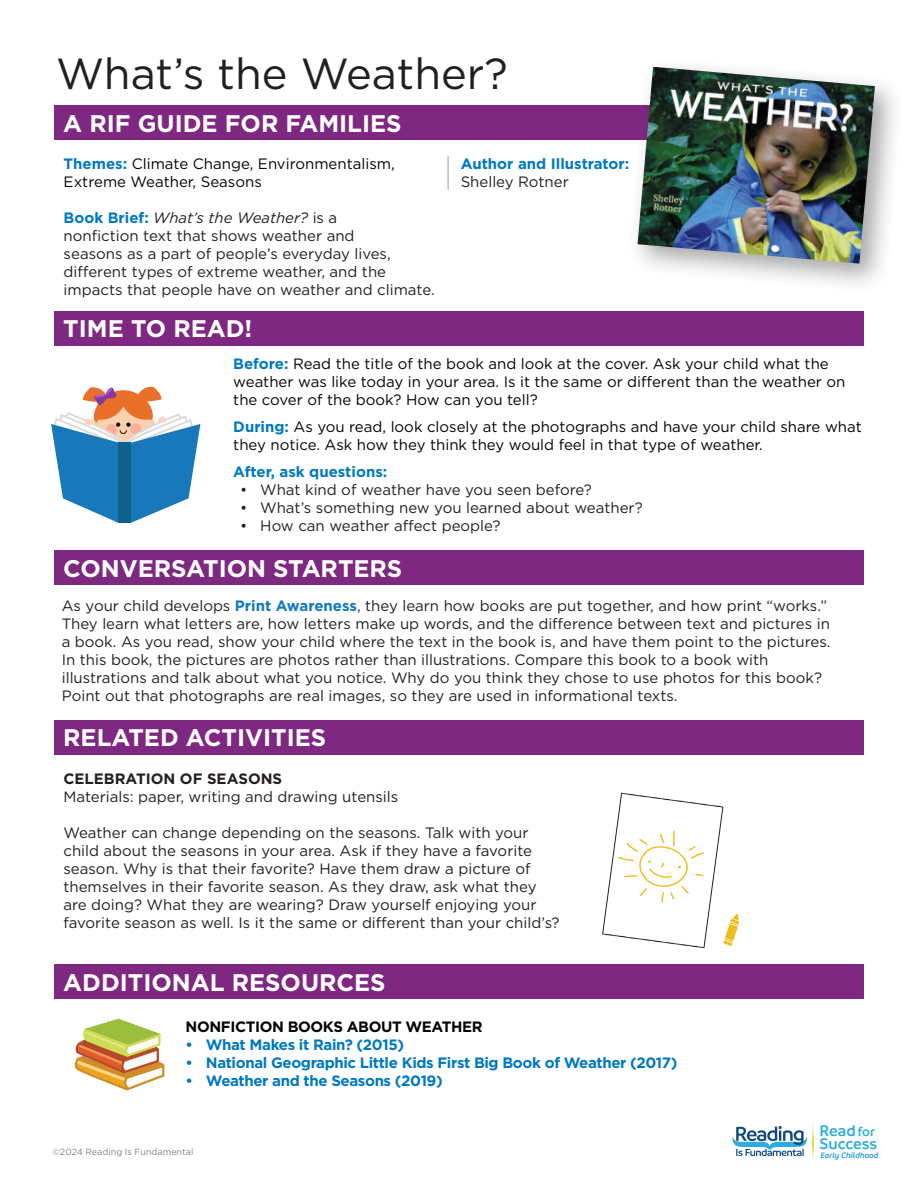
<style>
.page{position:relative;width:918px;height:1188px;background:#fff}
.page>*{position:absolute;margin:0;border:0;box-sizing:border-box;transform-origin:0 0}
.t1{font:43.5px "Gotham";color:#231f20}
.t2{font:700 24px "Gotham";color:#fff}
.t3{font:600 16.5px/12.8px "Branding";color:#30abdf}
.t4{font:15px/18px "Gotham";color:#231f20}
.t5{font:15px/18px "Gotham";color:#040503}
.t6{font:700 15px "Gotham";letter-spacing:-.025em;color:#0079c2}
.t7{font:700 15px "Gotham";color:#0079c2}
.t8{font:italic 15px "Gotham";color:#231f20}
.t9{font:700 15px "Gotham";letter-spacing:-.025em;color:#040503}
.t10{font:700 15px "Gotham";color:#231f20}
.t11{font:9px "Gotham";color:#808285}
.t12{font:italic 600 8.55px "Branding";color:#299bd3}
.s1{font-weight:700;color:#0079c2}
.s2{font-weight:700;font-style:normal;color:#0079c2}
.s3{font-style:normal}
.s4{font-weight:700;color:#1078bf}
.s5{font-size:13.8px}
</style>
<div class="page">
<svg style="left:813px;top:1124px;width:1px;height:35px"></svg>
<svg style="left:732px;top:1126px;width:75px;height:30px"></svg>
<div style="left:54px;top:105px;width:627px;height:35px;background:#7e2882"></div>
<div style="left:54px;top:311px;width:810px;height:34px;background:#7e2882"></div>
<div style="left:54px;top:720px;width:810px;height:35px;background:#7e2882"></div>
<div style="left:54px;top:550px;width:810px;height:35px;background:#7e2882"></div>
<div style="left:54px;top:964px;width:810px;height:35px;background:#7e2882"></div>
<svg style="left:74px;top:1018px;width:91px;height:73px"></svg>
<svg style="left:51px;top:386px;width:149px;height:137px"></svg>
<div style="left:627px;top:56px;width:278px;height:238px;background:#231f20;opacity:.4"></div>
<img style="left:638px;top:67px;width:237px;height:197px">
<hr style="left:447px;top:156px;width:2px;height:34px;background:#231f20">
<img style="left:602px;top:792px;width:138px;height:157px">
<p class="t1" style="left:56px;top:45px;width:453px">What’s the Weather?</p>
<p class="t2" style="left:63px;top:107px;width:340px">A RIF GUIDE FOR FAMILIES</p>
<p class="t5" style="left:64px;top:154px;width:333px"><span class="s1">Themes:</span> Climate Change, Environmentalism,</p>
<p class="t5" style="left:64px;top:172px;width:200px">Extreme Weather, Seasons</p>
<p class="t8" style="left:64px;top:208px;width:275px"><span class="s2">Book Brief:</span> What’s the Weather? <span class="s3">is a</span></p>
<p class="t4" style="left:64px;top:226px;width:292px">nonfiction text that shows weather and</p>
<p class="t4" style="left:64px;top:244px;width:329px">seasons as a part of people’s everyday lives,</p>
<p class="t4" style="left:64px;top:262px;width:324px">different types of extreme weather, and the</p>
<p class="t4" style="left:64px;top:280px;width:373px">impacts that people have on weather and climate.</p>
<p class="t2" style="left:63px;top:313px;width:191px">TIME TO READ!</p>
<p class="t7" style="left:461px;top:153px;width:170px">Author and Illustrator:</p>
<p class="t4" style="left:461px;top:172px;width:110px">Shelley Rotner</p>
<p class="t5" style="left:233px;top:355px;width:614px"><span class="s1">Before:</span> Read the title of the book and look at the cover. Ask your child what the weather was like today in your area. Is it the same or different than the weather on the cover of the book? How can you tell?</p>
<p class="t5" style="left:233px;top:418px;width:630px"><span class="s1">During:</span> As you read, look closely at the photographs and have your child share what they notice. Ask how they think they would feel in that type of weather.</p>
<p class="t7" style="left:233px;top:462px;width:156px">After, ask questions:</p>
<p class="t4" style="left:240px;top:481px;width:353px">• What kind of weather have you seen before?</p>
<p class="t4" style="left:240px;top:499px;width:404px">• What’s something new you learned about weather?</p>
<p class="t4" style="left:240px;top:517px;width:262px">• How can weather affect people?</p>
<p class="t2" style="left:63px;top:552px;width:341px">CONVERSATION STARTERS</p>
<p class="t4" style="left:62px;top:597px;width:767px">As your child develops <span class="s4">Print Awareness</span>, they learn how books are put together, and how print “works.”</p>
<p class="t4" style="left:62px;top:615px;width:770px">They learn what letters are, how letters make up words, and the difference between text and pictures in</p>
<p class="t4" style="left:62px;top:633px;width:770px">a book. As you read, show your child where the text in the book is, and have them point to the pictures.</p>
<p class="t4" style="left:62px;top:651px;width:708px">In this book, the pictures are photos rather than illustrations. Compare this book to a book with</p>
<p class="t4" style="left:62px;top:669px;width:762px">illustrations and talk about what you notice. Why do you think they chose to use photos for this book?</p>
<p class="t4" style="left:62px;top:687px;width:617px">Point out that photographs are real images, so they are used in informational texts.</p>
<p class="t2" style="left:63px;top:722px;width:265px">RELATED ACTIVITIES</p>
<p class="t10" style="left:63px;top:768px;width:220px">CELEBRATION OF SEASONS</p>
<p class="t4" style="left:63px;top:787px;width:336px">Materials: paper, writing and drawing utensils</p>
<p class="t4" style="left:63px;top:823px;width:498px">Weather can change depending on the seasons. Talk with your child about the seasons in your area. Ask if they have a favorite season. Why is that their favorite? Have them draw a picture of themselves in their favorite season. As they draw, ask what they are doing? What they are wearing? Draw yourself enjoying your favorite season as well. Is it the same or different than your child’s?</p>
<p class="t2" style="left:63px;top:966px;width:324px">ADDITIONAL RESOURCES</p>
<p class="t9" style="left:186px;top:1017px;width:299px">NONFICTION BOOKS ABOUT WEATHER</p>
<p class="t6" style="left:186px;top:1035px;width:220px">• What Makes it Rain? (2015)</p>
<p class="t6" style="left:186px;top:1053px;width:493px">• National Geographic Little Kids First Big Book of Weather (2017)</p>
<p class="t6" style="left:186px;top:1071px;width:259px">• Weather and the Seasons (2019)</p>
<p class="t3" style="left:820px;top:1124px;width:59px">Read<span class="s5">for<br></span>Success</p>
<p class="t11" style="left:52px;top:1146px;width:142px">©2024 Reading Is Fundamental</p>
<p class="t12" style="left:820px;top:1151px;width:60px">Early Childhood</p>
</div>
